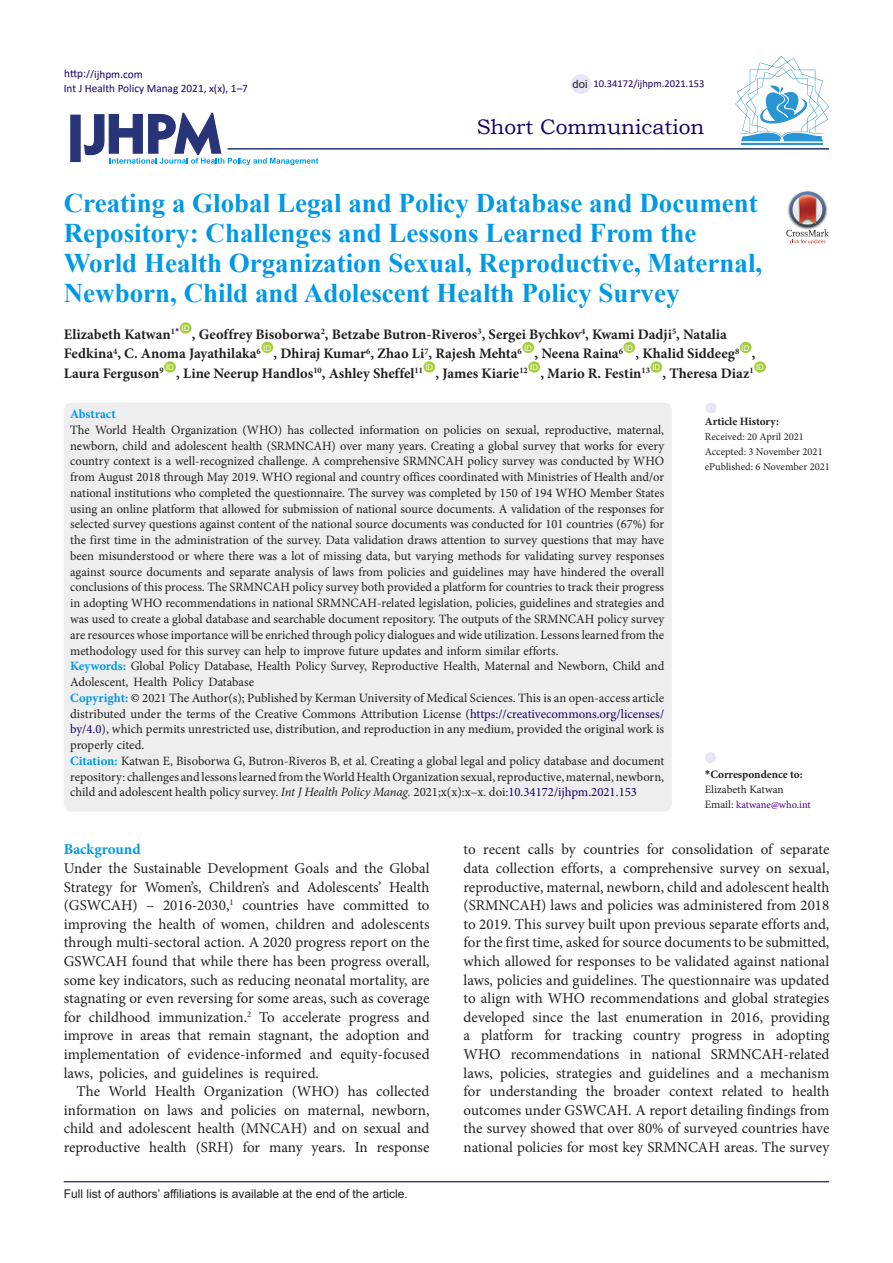
<style>
.page{position:relative;width:893px;height:1263px;background:#fff}
.page>*{position:absolute;margin:0;border:0;box-sizing:border-box;transform-origin:0 0}
.Default{font:700 27px/30px "Times New Roman";color:#0099e5}
.t1{font:21px "Bookman Old Style";color:#190066}
.t2{font:15px/18.6px "Minion Pro";color:#231f20;text-align:justify}
.t3{font:700 15px "Minion Pro";color:#0099e5}
.Default-2{font:700 14.55px/19.5px "Minion Pro";color:#231f20}
.Default-3{font:12.75px/15.8px "Minion Pro";color:#231f20;text-align:justify}
.Default-4{font:700 12.75px "Minion Pro";color:#0099e5}
.t4{font:12px "Arial";color:#231f20}
.t5{font:11.25px "Calibri";color:#190066}
.t6{font:700 11.25px "Minion Pro";color:#231f20}
.t7{font:11.25px "Minion Pro";color:#231f20}
.t8{font:11.25px "Arial";color:#231f20}
.t9{font:10.5px "Minion Pro";color:#231f20}
.t10{font:10.5px "Calibri";color:#190066}
.t11{font:10.5px "Minion Pro";color:#4b0082}
.t12{font:7.8px "Arial";color:#fff}
.s1{font-weight:700;color:#0099e5}
.s2{color:#000}
.s3{color:#190066}
.s4{font-style:italic}
.s5{font-family:"Calibri"}
.s6{font-size:11.25px;color:#231f20}
</style>
<div class="page">
<svg style="left:84px;top:112px;width:234px;height:53px"></svg>
<div style="left:70px;top:115px;width:11px;height:47px;background:#273578;border:1px solid #273578"></div>
<div style="left:180px;top:322px;width:11px;height:12px;background:#a6ce39;border-radius:50%"></div>
<div style="left:261px;top:342px;width:12px;height:11px;background:#a6ce39;border-radius:50%"></div>
<div style="left:522px;top:342px;width:12px;height:11px;background:#a6ce39;border-radius:50%"></div>
<div style="left:623px;top:342px;width:12px;height:11px;background:#a6ce39;border-radius:50%"></div>
<div style="left:740px;top:342px;width:11px;height:11px;background:#a6ce39;border-radius:50%"></div>
<div style="left:164px;top:361px;width:12px;height:12px;background:#a6ce39;border-radius:50%"></div>
<div style="left:423px;top:361px;width:12px;height:12px;background:#a6ce39;border-radius:50%"></div>
<div style="left:528px;top:361px;width:12px;height:12px;background:#a6ce39;border-radius:50%"></div>
<div style="left:650px;top:361px;width:12px;height:12px;background:#a6ce39;border-radius:50%"></div>
<div style="left:754px;top:361px;width:12px;height:12px;background:#a6ce39;border-radius:50%"></div>
<hr style="left:227px;top:148px;width:602px;height:2px;background:#273578">
<div style="left:64px;top:403px;width:608px;height:409px;background:#eee;border-radius:8px"></div>
<div style="left:705px;top:752px;width:11px;height:11px;background:#e6e6fa;border-radius:50%"></div>
<div style="left:705px;top:402px;width:11px;height:11px;background:#e6e6fa;border-radius:50%"></div>
<hr style="left:64px;top:1181px;width:765px;height:1px;background:#190066">
<hr style="left:741px;top:143px;width:82px;height:2px;background:#2995d2">
<svg style="left:735px;top:56px;width:94px;height:85px"></svg>
<div style="left:571px;top:74px;width:20px;height:20px;background:#e6e6fa;border-radius:50%"></div>
<img style="left:801px;top:191px;width:13px;height:1px">
<svg style="left:786px;top:192px;width:43px;height:52px"></svg>
<p class="t5" style="left:64px;top:66px;width:80px">http://ijhpm.com</p>
<p class="t5" style="left:64px;top:81px;width:186px">Int J Health Policy Manag 2021, x(x), 1–7</p>
<p class="t8" style="left:573px;top:76px;width:17px">doi</p>
<p class="t10" style="left:593px;top:76px;width:112px">10.34172/ijhpm.2021.153</p>
<p class="t1" style="left:477px;top:113px;width:229px">Short Communication</p>
<p class="Default" style="left:64px;top:188px;width:700px">Creating a Global Legal and Policy Database and Document Repository: Challenges and Lessons Learned From the World Health Organization Sexual, Reproductive, Maternal, Newborn, Child and Adolescent Health Policy Survey</p>
<p class="Default-2" style="left:64px;top:324px;width:117px">Elizabeth Katwan<sup>1</sup><sup>*</sup></p>
<p class="t12" style="left:182px;top:323px;width:9px">ID</p>
<p class="Default-2" style="left:64px;top:324px;width:665px;text-indent:128px">, Geoffrey Bisoborwa<sup>2</sup>, Betzabe Butron-Riveros<sup>3</sup>, Sergei Bychkov<sup>4</sup>, Kwami Dadji<sup>5</sup>, Natalia<br>Fedkina<sup>4</sup>, C. Anoma Jayathilaka<sup>6</sup></p>
<p class="t12" style="left:263px;top:342px;width:9px">ID</p>
<p class="t12" style="left:524px;top:342px;width:9px">ID</p>
<p class="t12" style="left:625px;top:342px;width:9px">ID</p>
<p class="t12" style="left:742px;top:342px;width:9px">ID</p>
<p class="Default-2" style="left:273px;top:344px;width:250px">, Dhiraj Kumar<sup>6</sup>, Zhao Li<sup>7</sup>, Rajesh Mehta<sup>6</sup></p>
<p class="Default-2" style="left:534px;top:344px;width:90px">, Neena Raina<sup>6</sup></p>
<p class="Default-2" style="left:635px;top:344px;width:105px">, Khalid Siddeeg<sup>8</sup></p>
<p class="Default-2" style="left:752px;top:344px;width:5px">,</p>
<p class="t12" style="left:166px;top:362px;width:9px">ID</p>
<p class="t12" style="left:425px;top:362px;width:9px">ID</p>
<p class="t12" style="left:530px;top:362px;width:9px">ID</p>
<p class="t12" style="left:652px;top:362px;width:9px">ID</p>
<p class="t12" style="left:756px;top:362px;width:9px">ID</p>
<p class="Default-2" style="left:64px;top:363px;width:101px">Laura Ferguson<sup>9</sup></p>
<p class="Default-2" style="left:176px;top:363px;width:248px">, Line Neerup Handlos<sup>10</sup>, Ashley Sheffel<sup>11</sup></p>
<p class="Default-2" style="left:436px;top:363px;width:94px">, James Kiarie<sup>12</sup></p>
<p class="Default-2" style="left:540px;top:363px;width:111px">, Mario R. Festin<sup>13</sup></p>
<p class="Default-2" style="left:663px;top:363px;width:93px">, Theresa Diaz<sup>1</sup></p>
<p class="Default-4" style="left:70px;top:405px;width:47px">Abstract</p>
<p class="Default-3" style="left:70px;top:422px;width:596px">The World Health Organization (WHO) has collected information on policies on sexual, reproductive, maternal, newborn, child and adolescent health (SRMNCAH) over many years. Creating a global survey that works for every country context is a well-recognized challenge. A comprehensive SRMNCAH policy survey was conducted by WHO from August 2018 through May 2019. WHO regional and country offices coordinated with Ministries of Health and/or national institutions who completed the questionnaire. The survey was completed by 150 of 194 WHO Member States using an online platform that allowed for submission of national source documents. A validation of the responses for selected survey questions against content of the national source documents was conducted for 101 countries (67%) for the first time in the administration of the survey. Data validation draws attention to survey questions that may have been misunderstood or where there was a lot of missing data, but varying methods for validating survey responses against source documents and separate analysis of laws from policies and guidelines may have hindered the overall conclusions of this process. The SRMNCAH policy survey both provided a platform for countries to track their progress in adopting WHO recommendations in national SRMNCAH-related legislation, policies, guidelines and strategies and was used to create a global database and searchable document repository. The outputs of the SRMNCAH policy survey are resources whose importance will be enriched through policy dialogues and wide utilization. Lessons learned from the methodology used for this survey can help to improve future updates and inform similar efforts.</p>
<p class="Default-3" style="left:70px;top:658px;width:596px"><span class="s1">Keywords:</span> Global Policy Database, Health Policy Survey, Reproductive Health, Maternal and Newborn, Child and<br>Adolescent, Health Policy Database</p>
<p class="Default-3" style="left:70px;top:690px;width:596px"><span class="s1">Copyright:</span> <span class="s2">©</span> 2021 The Author(s); Published by Kerman University of Medical Sciences. This is an open-access article distributed under the terms of the Creative Commons Attribution License (<span class="s3">https://creativecommons.org/licenses/ by/4.0</span>), which permits unrestricted use, distribution, and reproduction in any medium, provided the original work is properly cited.</p>
<p class="Default-3" style="left:70px;top:753px;width:596px"><span class="s1">Citation:</span> Katwan E, Bisoborwa G, Butron-Riveros B, et al. Creating a global legal and policy database and document repository: challenges and lessons learned from the World Health Organization sexual, reproductive, maternal, newborn, child and adolescent health policy survey. <span class="s4">Int J Health Policy Manag.</span> 2021;x(x):x–x. doi:<span class="s3">10.34172/ijhpm.2021.153</span></p>
<p class="t6" style="left:705px;top:414px;width:76px">Article History:</p>
<p class="t9" style="left:705px;top:430px;width:101px">Received: 20 April 2021</p>
<p class="t9" style="left:705px;top:445px;width:119px">Accepted: 3 November 2021</p>
<p class="t9" style="left:705px;top:460px;width:127px">ePublished: 6 November 2021</p>
<p class="t6" style="left:705px;top:767px;width:99px"><span class="s5">*</span>Correspondence to:</p>
<p class="t7" style="left:705px;top:782px;width:80px">Elizabeth Katwan</p>
<p class="t11" style="left:705px;top:798px;width:107px"><span class="s6">Email:</span> katwane@who.int</p>
<p class="t3" style="left:64px;top:839px;width:78px">Background</p>
<p class="t2" style="left:64px;top:859px;width:367px">Under the Sustainable Development Goals and the Global Strategy for Women’s, Children’s and Adolescents’ Health (GSWCAH) – 2016-2030,<sup>1</sup> countries have committed to improving the health of women, children and adolescents through multi-sectoral action. A 2020 progress report on the GSWCAH found that while there has been progress overall, some key indicators, such as reducing neonatal mortality, are stagnating or even reversing for some areas, such as coverage for childhood immunization.<sup>2</sup> To accelerate progress and improve in areas that remain stagnant, the adoption and implementation of evidence-informed and equity-focused laws, policies, and guidelines is required.</p>
<p class="t2" style="left:64px;top:1082px;width:367px;text-indent:13px">The World Health Organization (WHO) has collected information on laws and policies on maternal, newborn, child and adolescent health (MNCAH) and on sexual and reproductive health (SRH) for many years. In response</p>
<p class="t4" style="left:64px;top:1185px;width:346px">Full list of authors’ affiliations is available at the end of the article.</p>
<p class="t2" style="left:464px;top:840px;width:367px">to recent calls by countries for consolidation of separate data collection efforts, a comprehensive survey on sexual, reproductive, maternal, newborn, child and adolescent health (SRMNCAH) laws and policies was administered from 2018 to 2019. This survey built upon previous separate efforts and, for the first time, asked for source documents to be submitted, which allowed for responses to be validated against national laws, policies and guidelines. The questionnaire was updated to align with WHO recommendations and global strategies developed since the last enumeration in 2016, providing a platform for tracking country progress in adopting WHO recommendations in national SRMNCAH-related laws, policies, strategies and guidelines and a mechanism for understanding the broader context related to health outcomes under GSWCAH. A report detailing findings from the survey showed that over 80% of surveyed countries have national policies for most key SRMNCAH areas. The survey</p>
</div>
